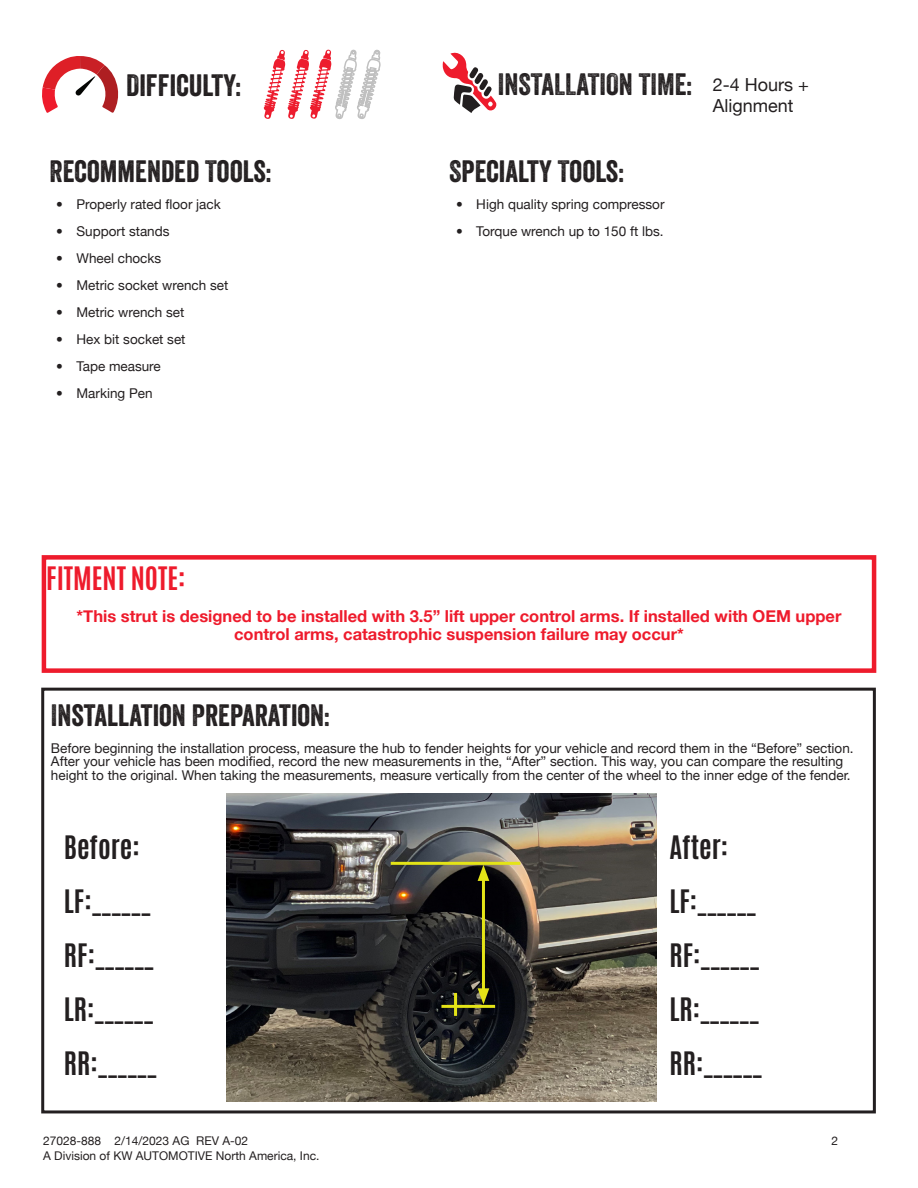
<style>
.page{position:relative;width:918px;height:1188px;background:#fff}
.page>*{position:absolute;margin:0;border:0;box-sizing:border-box;transform-origin:0 0}
.t1{font:30px "Veneer";color:#231f20}
.t2{font:700 27px "Antonio";color:#231f20}
.t3{font:700 27px "Antonio";color:#ee1b2c}
.t4{font:18px/21px "Helvetica Neue";color:#231f20}
.t5{font:700 16.5px/18px "Helvetica Neue";color:#ee1b2c;text-align:center}
.t6{font:13.5px/13.5px "Helvetica Neue";color:#231f20}
.t7{font:12px "Helvetica Neue";color:#231f20}
</style>
<div class="page">
<svg style="left:42px;top:56px;width:77px;height:57px"></svg>
<svg style="left:443px;top:52px;width:54px;height:61px"></svg>
<div style="left:41px;top:688px;width:835px;height:425px;border:3px solid #231f20"></div>
<img style="left:226px;top:794px;width:431px;height:307px">
<hr style="left:482px;top:875px;width:3px;height:119px;background:#e4e417">
<svg style="left:478px;top:865px;width:11px;height:16px"></svg>
<svg style="left:478px;top:988px;width:11px;height:16px"></svg>
<hr style="left:454px;top:993px;width:3px;height:23px;background:#e4e417">
<hr style="left:441px;top:1005px;width:54px;height:3px;background:#e4e417">
<hr style="left:391px;top:862px;width:129px;height:3px;background:#e4e417">
<svg style="left:264px;top:49px;width:117px;height:70px"></svg>
<div style="left:42px;top:555px;width:834px;height:118px;border:4px solid #ee1b2c"></div>
<p class="t1" style="left:126px;top:67px;width:117px">DIFFICULTY:</p>
<p class="t1" style="left:498px;top:66px;width:196px">INSTALLATION TIME:</p>
<p class="t4" style="left:713px;top:73px;width:98px">2-4 Hours +<br>Alignment</p>
<p class="t1" style="left:50px;top:153px;width:223px">RECOMMENDED TOOLS:</p>
<p class="t6" style="left:56px;top:197px;width:166px">• Properly rated floor jack</p>
<p class="t6" style="left:56px;top:224px;width:115px">• Support stands</p>
<p class="t6" style="left:56px;top:251px;width:107px">• Wheel chocks</p>
<p class="t6" style="left:56px;top:278px;width:174px">• Metric socket wrench set</p>
<p class="t6" style="left:56px;top:305px;width:130px">• Metric wrench set</p>
<p class="t6" style="left:56px;top:332px;width:131px">• Hex bit socket set</p>
<p class="t6" style="left:56px;top:359px;width:106px">• Tape measure</p>
<p class="t6" style="left:56px;top:386px;width:98px">• Marking Pen</p>
<p class="t1" style="left:449px;top:153px;width:176px">SPECIALTY TOOLS:</p>
<p class="t6" style="left:456px;top:197px;width:210px">• High quality spring compressor</p>
<p class="t6" style="left:456px;top:224px;width:209px">• Torque wrench up to 150 ft lbs.</p>
<p class="t3" style="left:46px;top:559px;width:141px">FITMENT NOTE:</p>
<p class="t5" style="left:77px;top:607px;width:766px">*This strut is designed to be installed with 3.5” lift upper control arms. If installed with OEM upper control arms, catastrophic suspension failure may occur*</p>
<p class="t1" style="left:51px;top:697px;width:280px">INSTALLATION PREPARATION:</p>
<p class="t6" style="left:51px;top:741px;width:804px">Before beginning the installation process, measure the hub to fender heights for your vehicle and record them in the “Before” section.<br>After your vehicle has been modified, record the new measurements in the, “After” section. This way, you can compare the resulting height to the original. When taking the measurements, measure vertically from the center of the wheel to the inner edge of the fender.</p>
<p class="t2" style="left:64px;top:827px;width:77px">Before:</p>
<p class="t2" style="left:64px;top:881px;width:88px">LF:______</p>
<p class="t2" style="left:64px;top:935px;width:92px">RF:______</p>
<p class="t2" style="left:64px;top:989px;width:91px">LR:______</p>
<p class="t2" style="left:64px;top:1043px;width:95px">RR:______</p>
<p class="t2" style="left:669px;top:827px;width:60px">After:</p>
<p class="t2" style="left:669px;top:881px;width:88px">LF:______</p>
<p class="t2" style="left:669px;top:935px;width:92px">RF:______</p>
<p class="t2" style="left:669px;top:989px;width:91px">LR:______</p>
<p class="t2" style="left:669px;top:1043px;width:95px">RR:______</p>
<p class="t7" style="left:43px;top:1134px;width:206px">27028-888 2/14/2023 AG REV A-02</p>
<p class="t7" style="left:832px;top:1134px;width:8px">2</p>
<p class="t7" style="left:43px;top:1148px;width:278px">A Division of KW AUTOMOTIVE North America, Inc.</p>
</div>
